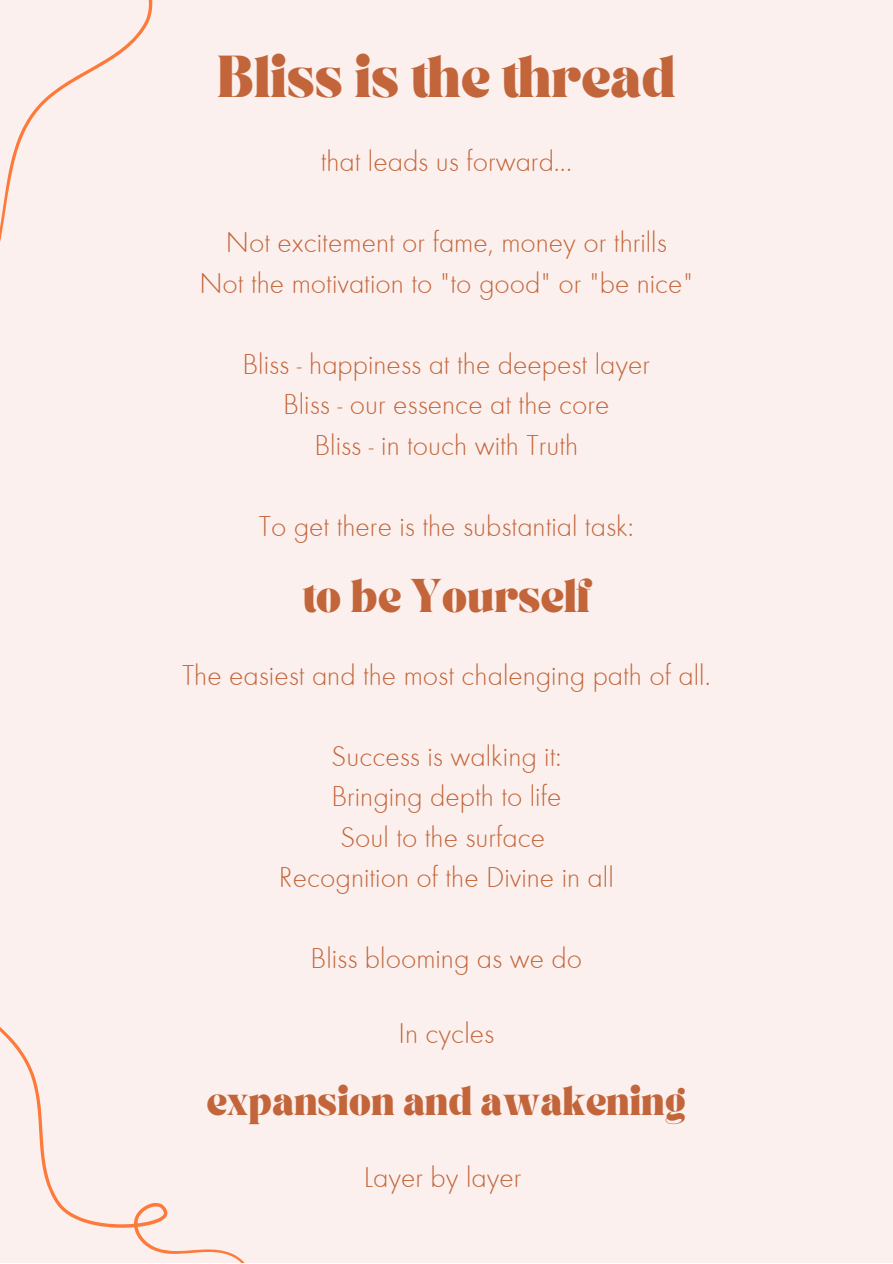
<style>
.page{position:relative;width:893px;height:1264px;background:#fff}
.page>*{position:absolute;margin:0;border:0;box-sizing:border-box;transform-origin:0 0}
.t1{font:700 36.3px "TANASHFORD";color:#c3653a}
.t2{font:300 29.7px/40.5px "Futura Round";color:#c3653a;text-align:center}
.t3{font:700 28.95px "TANASHFORD";color:#c3653a}
.t4{font:700 25.35px "TANASHFORD";color:#c3653a}
</style>
<div class="page">
<div style="left:0;top:0;width:892px;height:1262px;background:#fbf0ed"></div>
<svg style="left:0;top:1027px;width:244px;height:235px"></svg>
<svg style="left:0;top:0;width:153px;height:242px"></svg>
<p class="t1" style="left:217px;top:53px;width:460px">Bliss is the thread</p>
<p class="t2" style="left:320px;top:141px;width:253px">that leads us forward...</p>
<p class="t2" style="left:199px;top:222px;width:495px">Not excitement or fame, money or thrills<br>Not the motivation to "to good" or "be nice"</p>
<p class="t2" style="left:242px;top:343px;width:409px">Bliss - happiness at the deepest layer<br>Bliss - our essence at the core<br>Bliss - in touch with Truth</p>
<p class="t2" style="left:259px;top:505px;width:377px">To get there is the substantial task:</p>
<p class="t3" style="left:303px;top:577px;width:288px">to be Yourself</p>
<p class="t2" style="left:182px;top:654px;width:530px">The easiest and the most chalenging path of all.</p>
<p class="t2" style="left:279px;top:735px;width:336px">Success is walking it:<br>Bringing depth to life<br>Soul to the surface<br>Recognition of the Divine in all</p>
<p class="t2" style="left:310px;top:937px;width:273px">Bliss blooming as we do</p>
<p class="t2" style="left:398px;top:1012px;width:97px">In cycles</p>
<p class="t4" style="left:206px;top:1084px;width:481px">expansion and awakening</p>
<p class="t2" style="left:364px;top:1156px;width:159px">Layer by layer</p>
</div>
